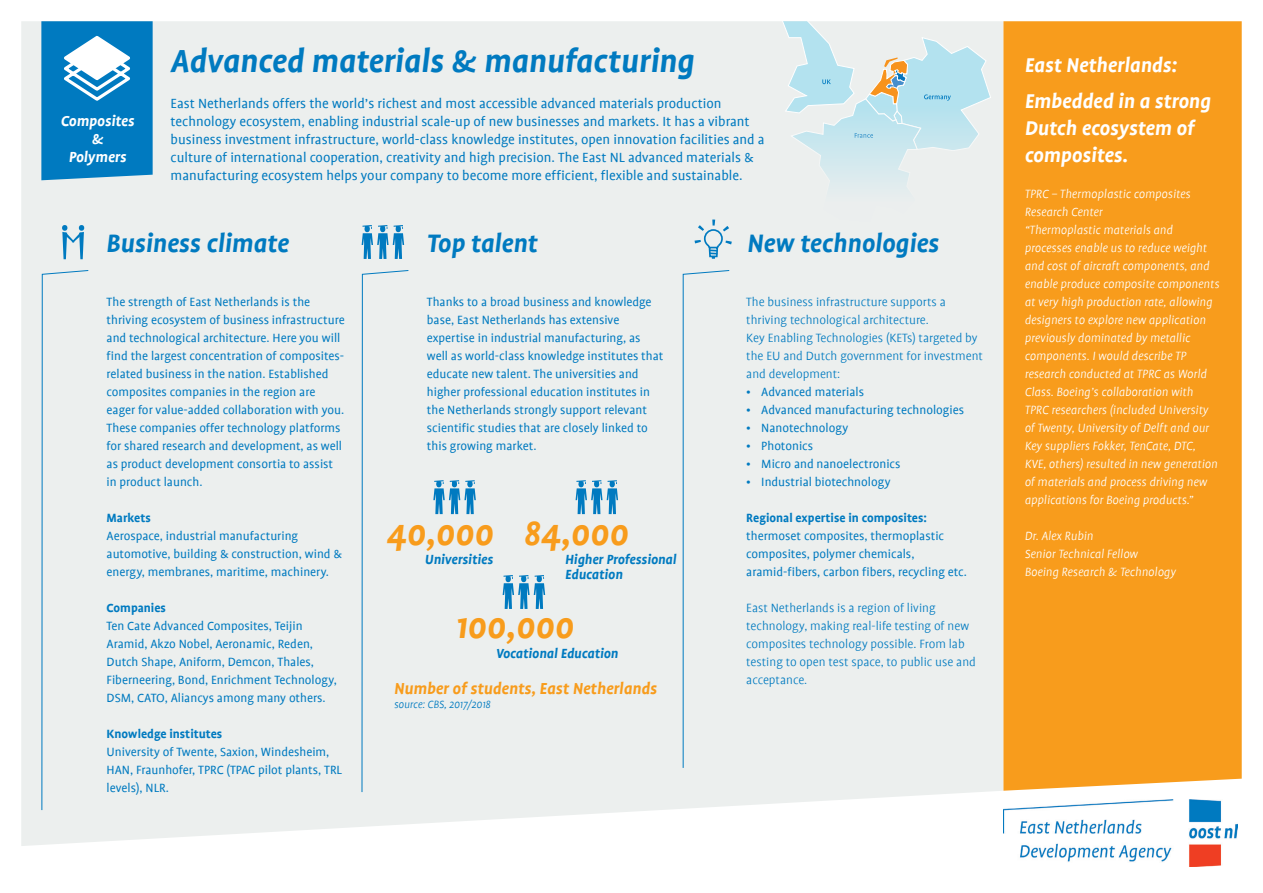
<style>
.page{position:relative;width:1263px;height:893px;background:#fff}
.page>*{position:absolute;margin:0;border:0;box-sizing:border-box;transform-origin:0 0}
.t1{font:italic 700 38.85px "Profile";color:#f89c1c}
.t2{font:italic 700 36px "Profile";color:#007ac0}
.t3{font:italic 700 28.5px "Profile";color:#007ac0}
.t4{font:italic 700 22.5px/27px "Profile";color:#fff}
.t5{font:italic 700 18px "Profile";color:#f89c1c}
.t6{font:italic 700 16.5px/18px "Profile";color:#fff;text-align:center}
.t7{font:15px "Profile";color:#007ac0}
.t8{font:italic 700 15px/15px "Profile";color:#007ac0}
.t9{font:13.5px/18px "Profile";color:#007ac0}
.t10{font:italic 300 13.5px/18px "Profile";color:#fff}
.t11{font:300 13.5px/18px "Profile";color:#007ac0}
.t12{font:700 13.5px "Profile";color:#007ac0}
.t13{font:italic 300 12px "Profile";color:#007ac0}
</style>
<div class="page">
<div style="left:21px;top:21px;width:982px;height:825px;background:#ecefee"></div>
<svg style="left:778px;top:21px;width:213px;height:202px;background:#d9e9eb"></svg>
<svg style="left:433px;top:480px;width:43px;height:34px"></svg>
<svg style="left:575px;top:480px;width:43px;height:34px"></svg>
<svg style="left:503px;top:575px;width:42px;height:34px"></svg>
<div style="left:1003px;top:21px;width:239px;height:770px;background:#f89c1c"></div>
<svg style="left:694px;top:220px;width:38px;height:39px"></svg>
<svg style="left:62px;top:225px;width:22px;height:34px"></svg>
<div style="left:682px;top:270px;width:48px;height:499px;background:#ecefee"></div>
<svg style="left:361px;top:270px;width:48px;height:523px;background:#e2eaec"></svg>
<svg style="left:41px;top:270px;width:48px;height:541px;background:#dfe8eb"></svg>
<img style="left:1003px;top:799px;width:234px;height:68px">
<svg style="left:362px;top:225px;width:42px;height:34px"></svg>
<svg style="left:41px;top:21px;width:112px;height:159px;background:#268dc9"></svg>
<p class="t6" style="left:61px;top:112px;width:75px">Composites</p>
<p class="t6" style="left:69px;top:130px;width:59px">&amp;<br>Polymers</p>
<p class="t2" style="left:171px;top:41px;width:525px">Advanced materials &amp; manufacturing</p>
<p class="t7" style="left:171px;top:96px;width:552px">East Netherlands offers the world’s richest and most accessible advanced materials production</p>
<p class="t7" style="left:171px;top:114px;width:581px">technology ecosystem, enabling industrial scale-up of new businesses and markets. It has a vibrant</p>
<p class="t7" style="left:171px;top:132px;width:595px">business investment infrastructure, world-class knowledge institutes, open innovation facilities and a</p>
<p class="t7" style="left:171px;top:150px;width:585px">culture of international cooperation, creativity and high precision. The East NL advanced materials &amp;</p>
<p class="t7" style="left:171px;top:168px;width:573px">manufacturing ecosystem helps your company to become more efficient, flexible and sustainable.</p>
<p class="t3" style="left:106px;top:228px;width:184px">Business climate</p>
<p class="t3" style="left:427px;top:228px;width:112px">Top talent</p>
<p class="t3" style="left:747px;top:228px;width:194px">New technologies</p>
<p class="t9" style="left:107px;top:293px;width:240px">The strength of East Netherlands is the thriving ecosystem of business infrastructure and technological architecture. Here you will find the largest concentration of composites&shy;related business in the nation. Established composites companies in the region are eager for value-added collaboration with you.<br>These companies offer technology platforms for shared research and development, as well as product development consortia to assist in product launch.</p>
<p class="t12" style="left:107px;top:511px;width:46px">Markets</p>
<p class="t9" style="left:107px;top:527px;width:193px">Aerospace, industrial manufacturing</p>
<p class="t9" style="left:107px;top:545px;width:237px">automotive, building &amp; construction, wind &amp; energy, membranes, maritime, machinery.</p>
<p class="t12" style="left:107px;top:601px;width:61px">Companies</p>
<p class="t9" style="left:107px;top:617px;width:208px">Ten Cate Advanced Composites, Teijin<br>Aramid, Akzo Nobel, Aeronamic, Reden,</p>
<p class="t9" style="left:107px;top:653px;width:232px">Dutch Shape, Aniform, Demcon, Thales,<br>Fiberneering, Bond, Enrichment Technology,<br>DSM, CATO, Aliancys among many others.</p>
<p class="t12" style="left:107px;top:727px;width:117px">Knowledge institutes</p>
<p class="t9" style="left:107px;top:743px;width:237px">University of Twente, Saxion, Windesheim,<br>HAN, Fraunhofer, TPRC (TPAC pilot plants, TRL levels), NLR.</p>
<p class="t9" style="left:427px;top:293px;width:238px">Thanks to a broad business and knowledge base, East Netherlands has extensive expertise in industrial manufacturing, as well as world-class knowledge institutes that educate new talent. The universities and higher professional education institutes in the Netherlands strongly support relevant scientific studies that are closely linked to this growing market.</p>
<p class="t11" style="left:746px;top:293px;width:201px">The business infrastructure supports a</p>
<p class="t11" style="left:746px;top:311px;width:184px">thriving technological architecture.</p>
<p class="t11" style="left:746px;top:329px;width:238px">Key Enabling Technologies (KETs) targeted by the EU and Dutch government for investment and development:</p>
<p class="t9" style="left:746px;top:383px;width:119px">• Advanced materials</p>
<p class="t9" style="left:746px;top:401px;width:219px">• Advanced manufacturing technologies</p>
<p class="t9" style="left:746px;top:419px;width:104px">• Nanotechnology</p>
<p class="t9" style="left:746px;top:437px;width:68px">• Photonics</p>
<p class="t9" style="left:746px;top:455px;width:156px">• Micro and nanoelectronics</p>
<p class="t9" style="left:746px;top:473px;width:146px">• Industrial biotechnology</p>
<p class="t12" style="left:746px;top:511px;width:182px">Regional expertise in composites:</p>
<p class="t9" style="left:746px;top:527px;width:199px">thermoset composites, thermoplastic composites, polymer chemicals,</p>
<p class="t9" style="left:746px;top:563px;width:222px">aramid-fibers, carbon fibers, recycling etc.</p>
<p class="t11" style="left:746px;top:599px;width:191px">East Netherlands is a region of living</p>
<p class="t11" style="left:746px;top:617px;width:231px">technology, making real-life testing of new composites technology possible. From lab testing to open test space, to public use and acceptance.</p>
<p class="t1" style="left:524px;top:512px;width:107px">84,000</p>
<p class="t8" style="left:565px;top:552px;width:113px">Higher Professional<br>Education</p>
<p class="t1" style="left:456px;top:605px;width:120px">100,000</p>
<p class="t8" style="left:496px;top:646px;width:124px">Vocational Education</p>
<p class="t1" style="left:387px;top:512px;width:109px">40,000</p>
<p class="t8" style="left:425px;top:552px;width:70px">Universities</p>
<p class="t5" style="left:394px;top:679px;width:264px">Number of students, East Netherlands</p>
<p class="t13" style="left:394px;top:698px;width:98px">source: CBS, 2017/2018</p>
<p class="t4" style="left:1025px;top:51px;width:154px">East Netherlands:</p>
<p class="t4" style="left:1025px;top:87px;width:188px">Embedded in a strong<br>Dutch ecosystem of composites.</p>
<p class="t10" style="left:1025px;top:185px;width:167px">TPRC – Thermoplastic composites<br>Research Center</p>
<p class="t10" style="left:1025px;top:221px;width:196px">“Thermoplastic materials and processes enable us to reduce weight and cost of aircraft components, and enable produce composite components at very high production rate, allowing designers to explore new application previously dominated by metallic components. I would describe TP research conducted at TPRC as World Class. Boeing’s collaboration with TPRC researchers (included University of Twenty, University of Delft and our Key suppliers Fokker, TenCate, DTC, KVE, others) resulted in new generation of materials and process driving new applications for Boeing products.”</p>
<p class="t10" style="left:1025px;top:527px;width:70px">Dr. Alex Rubin</p>
<p class="t10" style="left:1025px;top:545px;width:115px">Senior Technical Fellow</p>
<p class="t10" style="left:1025px;top:563px;width:153px">Boeing Research &amp; Technology</p>
</div>
